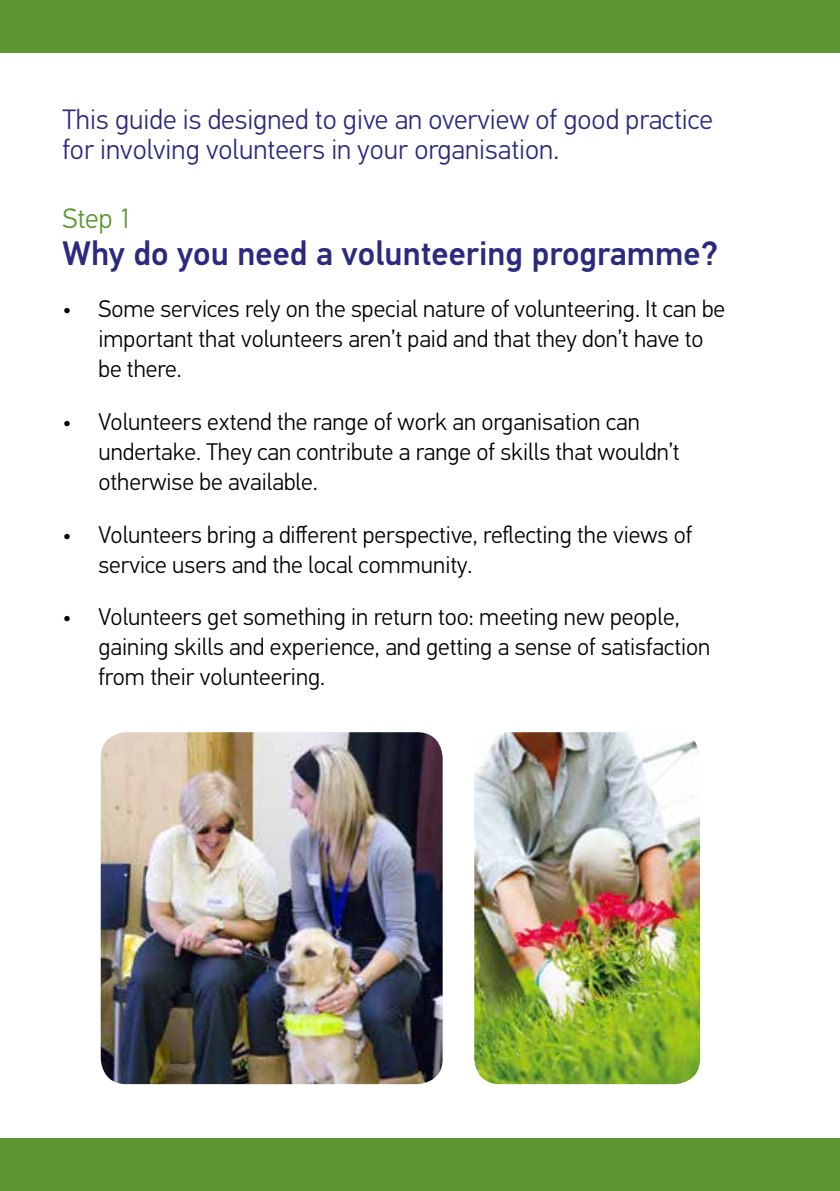
<style>
.page{position:relative;width:840px;height:1191px;background:#fff}
.page>*{position:absolute;margin:0;border:0;box-sizing:border-box;transform-origin:0 0}
.t1{font:500 34px "PF Din Text Pro";color:#2b2a7f}
.t2{font:300 28px/30px "PF Din Text Pro";color:#2b2a7f}
.t3{font:300 28px "PF Din Text Pro";color:#5d9631}
.t4{font:300 24px/30px "PF Din Text Pro";color:#000}
</style>
<div class="page">
<div style="left:0;top:0;width:839px;height:52px;background:#5d9631"></div>
<div style="left:0;top:1138px;width:839px;height:53px;background:#5d9631"></div>
<img style="left:101px;top:732px;width:341px;height:352px">
<img style="left:474px;top:732px;width:225px;height:352px">
<p class="t2" style="left:62px;top:105px;width:652px">This guide is designed to give an overview of good practice for involving volunteers in your organisation.</p>
<p class="t3" style="left:62px;top:203px;width:72px">Step 1</p>
<h1 class="t1" style="left:62px;top:232px;width:656px">Why do you need a volunteering programme?</h1>
<p class="t4" style="left:98px;top:294px;width:628px;text-indent:-36px">• Some services rely on the special nature of volunteering. It can be important that volunteers aren’t paid and that they don’t have to be there.</p>
<p class="t4" style="left:98px;top:407px;width:582px;text-indent:-36px">• Volunteers extend the range of work an organisation can undertake. They can contribute a range of skills that wouldn’t otherwise be available.</p>
<p class="t4" style="left:98px;top:520px;width:595px;text-indent:-36px">• Volunteers bring a different perspective, reflecting the views of service users and the local community.</p>
<p class="t4" style="left:98px;top:602px;width:613px;text-indent:-36px">• Volunteers get something in return too: meeting new people, gaining skills and experience, and getting a sense of satisfaction from their volunteering.</p>
</div>
